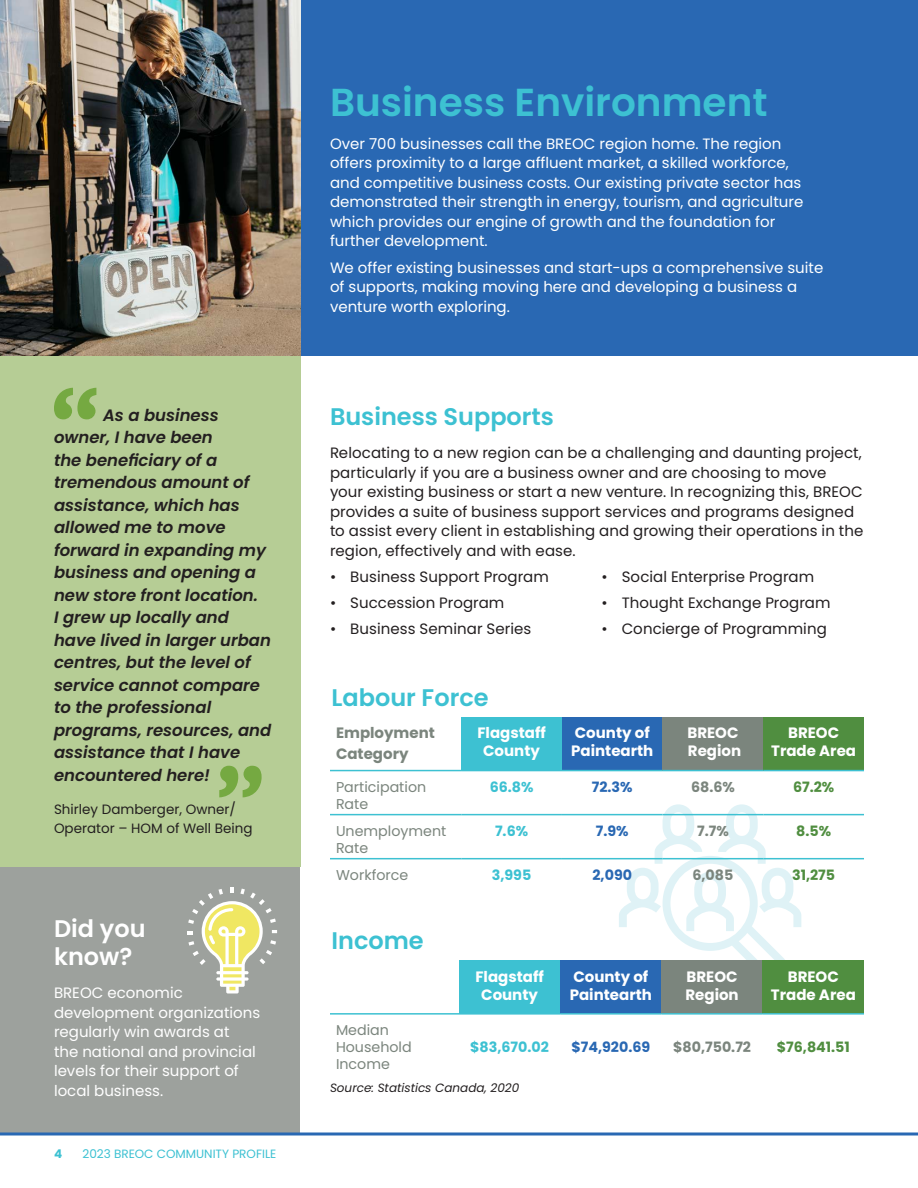
<style>
.page{position:relative;width:918px;height:1188px;background:#fff}
.page>*{position:absolute;margin:0;border:0;box-sizing:border-box;transform-origin:0 0}
.Header_1{font:600 39px "Poppins";color:#3dc1d2}
.Subheader{font:600 24px "Poppins";color:#3dc1d2}
.Subheader-2{font:600 24px/28.8px "Poppins";color:#fff}
.Paragraph_Style_1{font:italic 600 16.5px/22.5px "Poppins";color:#231f20}
.Paragraph_Style_1-2{font:15px/19.5px "Poppins";color:#fff}
.Paragraph_Style_1-3{font:15px/19.5px "Poppins";letter-spacing:.005em;color:#231f20}
.t1{font:700 15px/18px "Poppins";color:#fff;text-align:center}
.Paragraph_Style_1-4{font:700 15px/21px "Poppins";color:#7b857d}
.t2{font:14.25px/17.1px "Poppins";color:#7b857d}
.t3{font:700 14.25px "Poppins";color:#508e40}
.t4{font:700 14.25px "Poppins";color:#3dc1d2}
.t5{font:700 14.25px "Poppins";color:#2968b3}
.t6{font:700 14.25px "Poppins";color:#7b857d}
.Paragraph_Style_1-5{font:13.5px/19.5px "Poppins";color:#231f20}
.Footnote{font:italic 12px "Poppins";color:#231f20}
.t7{font:12px "Poppins";color:#3dc1d2}
.t8{font:700 12px "Poppins";color:#3dc1d2}
</style>
<div class="page">
<div style="left:300px;top:0;width:618px;height:355px;background:#2968b3"></div>
<div style="left:0;top:866px;width:300px;height:268px;background:#9da19d"></div>
<svg style="left:187px;top:888px;width:90px;height:105px"></svg>
<svg style="left:619px;top:804px;width:182px;height:156px"></svg>
<div style="left:0;top:355px;width:300px;height:511px;background:#b6cd95"></div>
<hr style="left:917px;top:349px;width:1px;height:617px;background:#8fa2d2">
<div style="left:461px;top:717px;width:101px;height:54px;background:#3dc1d2"></div>
<div style="left:562px;top:717px;width:101px;height:54px;background:#2968b3"></div>
<div style="left:663px;top:717px;width:100px;height:54px;background:#7b857d"></div>
<div style="left:763px;top:717px;width:101px;height:54px;background:#508e40"></div>
<hr style="left:330px;top:770px;width:131px;height:1px;background:#3dc1d2">
<hr style="left:562px;top:770px;width:101px;height:1px;background:#3dc1d2">
<hr style="left:663px;top:770px;width:100px;height:1px;background:#3dc1d2">
<hr style="left:763px;top:770px;width:101px;height:1px;background:#3dc1d2">
<hr style="left:330px;top:814px;width:131px;height:1px;background:#3dc1d2">
<hr style="left:461px;top:814px;width:101px;height:1px;background:#3dc1d2">
<hr style="left:562px;top:814px;width:101px;height:1px;background:#3dc1d2">
<hr style="left:663px;top:814px;width:100px;height:1px;background:#3dc1d2">
<hr style="left:763px;top:814px;width:101px;height:1px;background:#3dc1d2">
<hr style="left:330px;top:858px;width:131px;height:1px;background:#3dc1d2">
<hr style="left:461px;top:858px;width:101px;height:1px;background:#3dc1d2">
<hr style="left:562px;top:858px;width:101px;height:1px;background:#3dc1d2">
<hr style="left:663px;top:858px;width:100px;height:1px;background:#3dc1d2">
<hr style="left:763px;top:858px;width:101px;height:1px;background:#3dc1d2">
<div style="left:459px;top:960px;width:101px;height:54px;background:#3dc1d2"></div>
<div style="left:560px;top:960px;width:102px;height:54px;background:#2968b3"></div>
<div style="left:662px;top:960px;width:101px;height:54px;background:#7b857d"></div>
<div style="left:763px;top:960px;width:101px;height:54px;background:#508e40"></div>
<hr style="left:330px;top:1013px;width:129px;height:2px;background:#3dc1d2">
<hr style="left:459px;top:1013px;width:101px;height:2px;background:#3dc1d2">
<hr style="left:560px;top:1013px;width:102px;height:2px;background:#3dc1d2">
<hr style="left:662px;top:1013px;width:101px;height:2px;background:#3dc1d2">
<hr style="left:763px;top:1013px;width:101px;height:2px;background:#3dc1d2">
<img style="left:0;top:0;width:300px;height:355px">
<svg style="left:54px;top:388px;width:42px;height:31px"></svg>
<svg style="left:219px;top:766px;width:43px;height:31px"></svg>
<svg style="left:0;top:1132px;width:918px;height:4px;background:#5989c1"></svg>
<p class="Paragraph_Style_1" style="left:54px;top:404px;width:219px;text-indent:49px">As a business owner, I have been<br>the beneficiary of a tremendous amount of assistance, which has allowed me to move forward in expanding my business and opening a new store front location.<br>I grew up locally and have lived in larger urban centres, but the level of service cannot compare to the professional programs, resources, and assistance that I have encountered here!</p>
<p class="Paragraph_Style_1-5" style="left:54px;top:799px;width:200px">Shirley Damberger, Owner/<br>Operator – HOM of Well Being</p>
<p class="Subheader-2" style="left:54px;top:914px;width:93px">Did you know?</p>
<p class="Paragraph_Style_1-2" style="left:54px;top:984px;width:208px">BREOC economic development organizations regularly win awards at<br>the national and provincial levels for their support of local business.</p>
<p class="t8" style="left:54px;top:1147px;width:10px">4</p>
<p class="t7" style="left:82px;top:1147px;width:195px">2023 BREOC COMMUNITY PROFILE</p>
<p class="Header_1" style="left:330px;top:80px;width:439px">Business Environment</p>
<p class="Paragraph_Style_1-2" style="left:330px;top:134px;width:475px">Over 700 businesses call the BREOC region home. The region offers proximity to a large affluent market, a skilled workforce, and competitive business costs. Our existing private sector has demonstrated their strength in energy, tourism, and agriculture which provides our engine of growth and the foundation for further development.</p>
<p class="Paragraph_Style_1-2" style="left:330px;top:258px;width:495px">We offer existing businesses and start-ups a comprehensive suite of supports, making moving here and developing a business a venture worth exploring.</p>
<p class="Subheader" style="left:330px;top:403px;width:226px">Business Supports</p>
<p class="Paragraph_Style_1-3" style="left:330px;top:443px;width:535px">Relocating to a new region can be a challenging and daunting project, particularly if you are a business owner and are choosing to move your existing business or start a new venture. In recognizing this, BREOC provides a suite of business support services and programs designed to assist every client in establishing and growing their operations in the region, effectively and with ease.</p>
<p class="Paragraph_Style_1-3" style="left:330px;top:567px;width:220px">• Business Support Program</p>
<p class="Paragraph_Style_1-3" style="left:330px;top:593px;width:176px">• Succession Program</p>
<p class="Paragraph_Style_1-3" style="left:330px;top:620px;width:203px">• Business Seminar Series</p>
<p class="Paragraph_Style_1-3" style="left:602px;top:567px;width:214px">• Social Enterprise Program</p>
<p class="Paragraph_Style_1-3" style="left:602px;top:593px;width:231px">• Thought Exchange Program</p>
<p class="Paragraph_Style_1-3" style="left:602px;top:620px;width:227px">• Concierge of Programming</p>
<p class="Subheader" style="left:332px;top:683px;width:159px">Labour Force</p>
<p class="Paragraph_Style_1-4" style="left:336px;top:723px;width:100px">Employment<br>Category</p>
<p class="t1" style="left:477px;top:724px;width:70px">Flagstaff<br>County</p>
<p class="t1" style="left:571px;top:724px;width:84px;text-align:left">County of<br>Paintearth</p>
<p class="t1" style="left:687px;top:724px;width:55px;text-align:left">BREOC<br>Region</p>
<p class="t1" style="left:771px;top:724px;width:86px">BREOC<br>Trade Area</p>
<p class="t2" style="left:336px;top:778px;width:92px">Participation<br>Rate</p>
<p class="t4" style="left:490px;top:778px;width:45px">66.8%</p>
<p class="t5" style="left:592px;top:778px;width:42px">72.3%</p>
<p class="t6" style="left:691px;top:778px;width:45px">68.6%</p>
<p class="t3" style="left:793px;top:778px;width:43px">67.2%</p>
<p class="t2" style="left:336px;top:822px;width:112px">Unemployment<br>Rate</p>
<p class="t4" style="left:495px;top:822px;width:35px">7.6%</p>
<p class="t5" style="left:596px;top:822px;width:34px">7.9%</p>
<p class="t6" style="left:697px;top:822px;width:33px">7.7%</p>
<p class="t3" style="left:796px;top:822px;width:36px">8.5%</p>
<p class="t2" style="left:336px;top:866px;width:74px">Workforce</p>
<p class="t4" style="left:492px;top:866px;width:41px">3,995</p>
<p class="t5" style="left:592px;top:866px;width:41px">2,090</p>
<p class="t6" style="left:692px;top:866px;width:42px">6,085</p>
<p class="t3" style="left:792px;top:866px;width:45px">31,275</p>
<p class="Subheader" style="left:332px;top:926px;width:94px">Income</p>
<p class="t2" style="left:336px;top:1021px;width:77px">Median<br>Household<br>Income</p>
<p class="t1" style="left:475px;top:967px;width:70px">Flagstaff<br>County</p>
<p class="t1" style="left:570px;top:967px;width:84px;text-align:left">County of<br>Paintearth</p>
<p class="t1" style="left:685px;top:967px;width:55px;text-align:left">BREOC<br>Region</p>
<p class="t1" style="left:771px;top:967px;width:86px">BREOC<br>Trade Area</p>
<p class="t4" style="left:470px;top:1039px;width:80px">$83,670.02</p>
<p class="t5" style="left:571px;top:1039px;width:80px">$74,920.69</p>
<p class="t6" style="left:673px;top:1039px;width:79px">$80,750.72</p>
<p class="t3" style="left:777px;top:1039px;width:75px">$76,841.51</p>
<p class="Footnote" style="left:330px;top:1081px;width:191px">Source: Statistics Canada, 2020</p>
</div>
